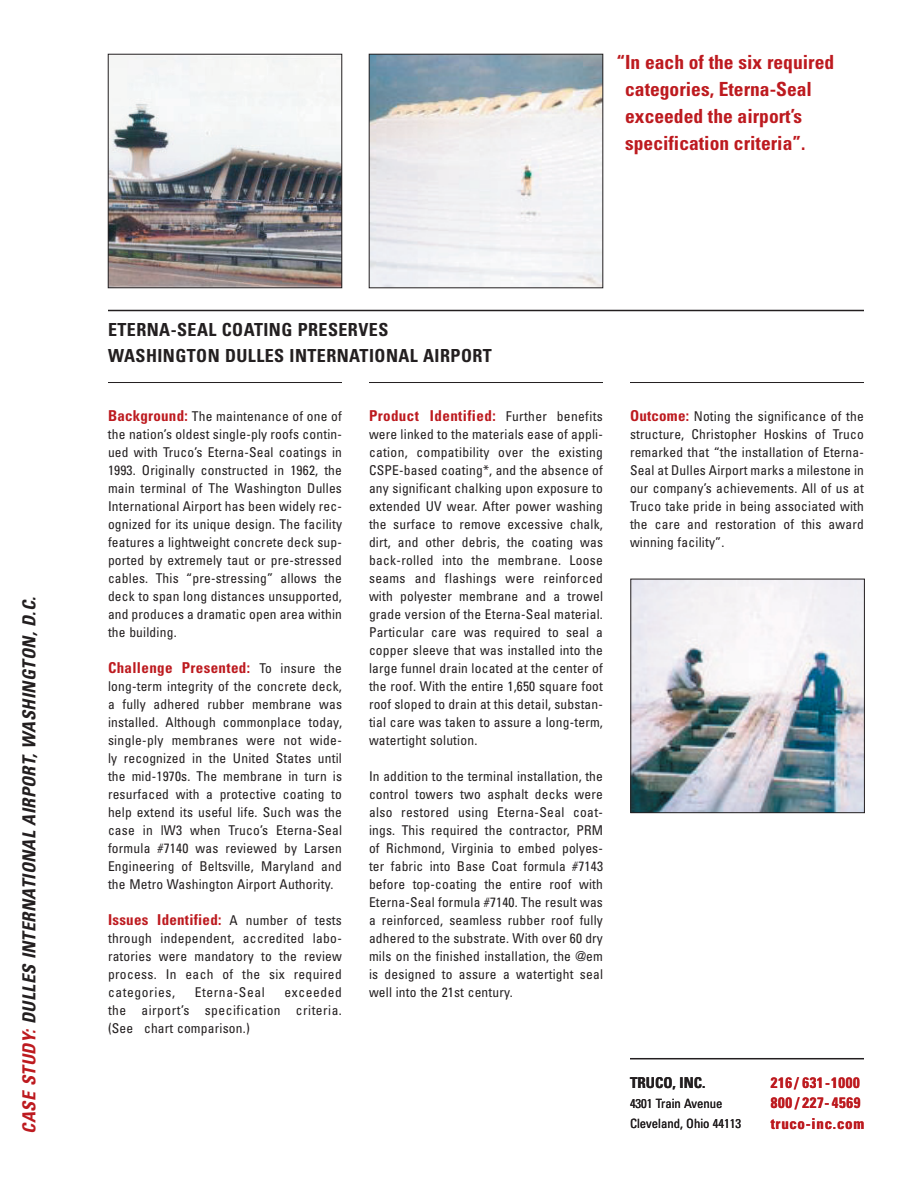
<style>
.page{position:relative;width:918px;height:1188px;background:#fff}
.page>*{position:absolute;margin:0;border:0;box-sizing:border-box;transform-origin:0 0}
.t1{font:700 condensed 19.5px/27px "Univers";color:#bd1a1f}
.t2{font:700 condensed 18px/25.5px "Univers";letter-spacing:.025em;color:#231f20}
.t3{font:italic 700 condensed 18px "Univers";letter-spacing:.025em;color:#231f20}
.t4{font:700 condensed 15px "Univers";letter-spacing:.025em;color:#bd1a1f}
.t5{font:700 condensed 15px/20.2px "Univers";letter-spacing:.05em;color:#bd1a1f}
.t6{font:700 condensed 15px "Univers";color:#231f20}
.t7{font:condensed 13.5px/18px "Univers";letter-spacing:.015em;color:#231f20;text-align:justify}
.t8{font:condensed 13.5px "Univers";letter-spacing:.045em;color:#231f20}
.t9{font:condensed 12.75px/20.2px "Univers";color:#231f20}
.s1{color:#bd1a1f}
.s2{font-weight:700;font-size:15px;color:#bd1a1f}
.s3{font-weight:400;font-size:13.5px;color:#231f20}
</style>
<div class="page">
<img style="left:110px;top:56px;width:230px;height:230px">
<div style="left:108px;top:54px;width:234px;height:234px;border:1px solid #231f20"></div>
<img style="left:371px;top:56px;width:230px;height:230px">
<div style="left:369px;top:54px;width:234px;height:234px;border:1px solid #231f20"></div>
<hr style="left:108px;top:310px;width:756px;height:1px;background:#231f20">
<hr style="left:108px;top:382px;width:234px;height:1px;background:#231f20">
<hr style="left:369px;top:382px;width:234px;height:1px;background:#231f20">
<hr style="left:630px;top:382px;width:234px;height:1px;background:#231f20">
<img style="left:633px;top:581px;width:230px;height:230px">
<div style="left:631px;top:579px;width:234px;height:234px;border:1px solid #231f20"></div>
<hr style="left:630px;top:1058px;width:234px;height:1px;background:#231f20">
<h2 class="t3" style="left:18px;top:1134px;width:539px;rotate:-90deg"><span class="s1">CASE STUDY:</span> DULLES INTERNATIONAL AIRPORT, WASHINGTON, D.C.</h2>
<h1 class="t1" style="left:625px;top:49px;width:211px;text-indent:-9px">“ In each of the six required categories, Eterna-Seal exceeded the airport’s specification criteria”.</h1>
<h2 class="t2" style="left:108px;top:317px;width:385px">ETERNA-SEAL COATING PRESERVES<br>WASHINGTON DULLES INTERNATIONAL AIRPORT</h2>
<p class="t7" style="left:108px;top:407px;width:236px"><span class="s2">Background:</span> The maintenance of one of the nation’s oldest single-ply roofs contin&shy;ued with Truco’s Eterna-Seal coatings in 1993. Originally constructed in 1962, the main terminal of The Washington Dulles International Airport has been widely rec&shy;ognized for its unique design. The facility features a lightweight concrete deck sup&shy;ported by extremely taut or pre-stressed cables. This “pre-stressing” allows the deck to span long distances unsupported, and produces a dramatic open area within the building.</p>
<p class="t4" style="left:108px;top:658px;width:235px">Challenge Presented: <span class="s3">To insure the</span></p>
<p class="t7" style="left:108px;top:677px;width:236px">long-term integrity of the concrete deck, a fully adhered rubber membrane was installed. Although commonplace today, single-ply membranes were not wide&shy;ly recognized in the United States until the mid-1970s. The membrane in turn is resurfaced with a protective coating to help extend its useful life. Such was the case in lW3 when Truco’s Eterna-Seal formula #7140 was reviewed by Larsen Engineering of Beltsville, Maryland and the Metro Washington Airport Authority.</p>
<p class="t4" style="left:108px;top:910px;width:235px">Issues Identified: <span class="s3">A number of tests</span></p>
<p class="t7" style="left:108px;top:929px;width:236px">through independent, accredited labo&shy;ratories were mandatory to the review process. In each of the six required categories,</p>
<p class="t8" style="left:195px;top:983px;width:72px">Eterna-Seal</p>
<p class="t7" style="left:108px;top:983px;width:236px;text-indent:176px">exceeded the airport’s specification criteria. (See chart comparison.)</p>
<p class="t4" style="left:369px;top:406px;width:235px">Product Identified: <span class="s3">Further benefits</span></p>
<p class="t7" style="left:369px;top:425px;width:236px">were linked to the materials ease of appli&shy;cation, compatibility over the existing CSPE-based coating*, and the absence of any significant chalking upon exposure to extended UV wear. After power washing the surface to remove excessive chalk, dirt, and other debris, the coating was back-rolled into the membrane. Loose seams and flashings were reinforced with polyester membrane and a trowel grade version of the Eterna-Seal material.<br>Particular care was required to seal a copper sleeve that was installed into the large funnel drain located at the center of the roof. With the entire 1,650 square foot roof sloped to drain at this detail, substan&shy;tial care was taken to assure a long-term, watertight solution.</p>
<p class="t7" style="left:369px;top:767px;width:236px">In addition to the terminal installation, the control towers two asphalt decks were also restored using Eterna-Seal coat&shy;ings. This required the contractor, PRM of Richmond, Virginia to embed polyes&shy;ter fabric into Base Coat formula #7143 before top-coating the entire roof with Eterna-Seal formula #7140. The result was a reinforced, seamless rubber roof fully adhered to the substrate. With over 60 dry mils on the finished installation, the @em is designed to assure a watertight seal well into the 21st century.</p>
<p class="t7" style="left:630px;top:407px;width:236px"><span class="s2">Outcome:</span> Noting the significance of the structure, Christopher Hoskins of Truco remarked that “the installation of Eterna-Seal at Dulles Airport marks a milestone in our company’s achievements. All of us at Truco take pride in being associated with the care and restoration of this award winning facility”.</p>
<p class="t6" style="left:630px;top:1073px;width:77px">TRUCO, INC.</p>
<p class="t9" style="left:630px;top:1093px;width:113px">4301 Train Avenue<br>Cleveland, Ohio 44113</p>
<p class="t5" style="left:771px;top:1073px;width:95px">216/ 631-1000<br>800 / 227-4569 truco-inc.com</p>
</div>
